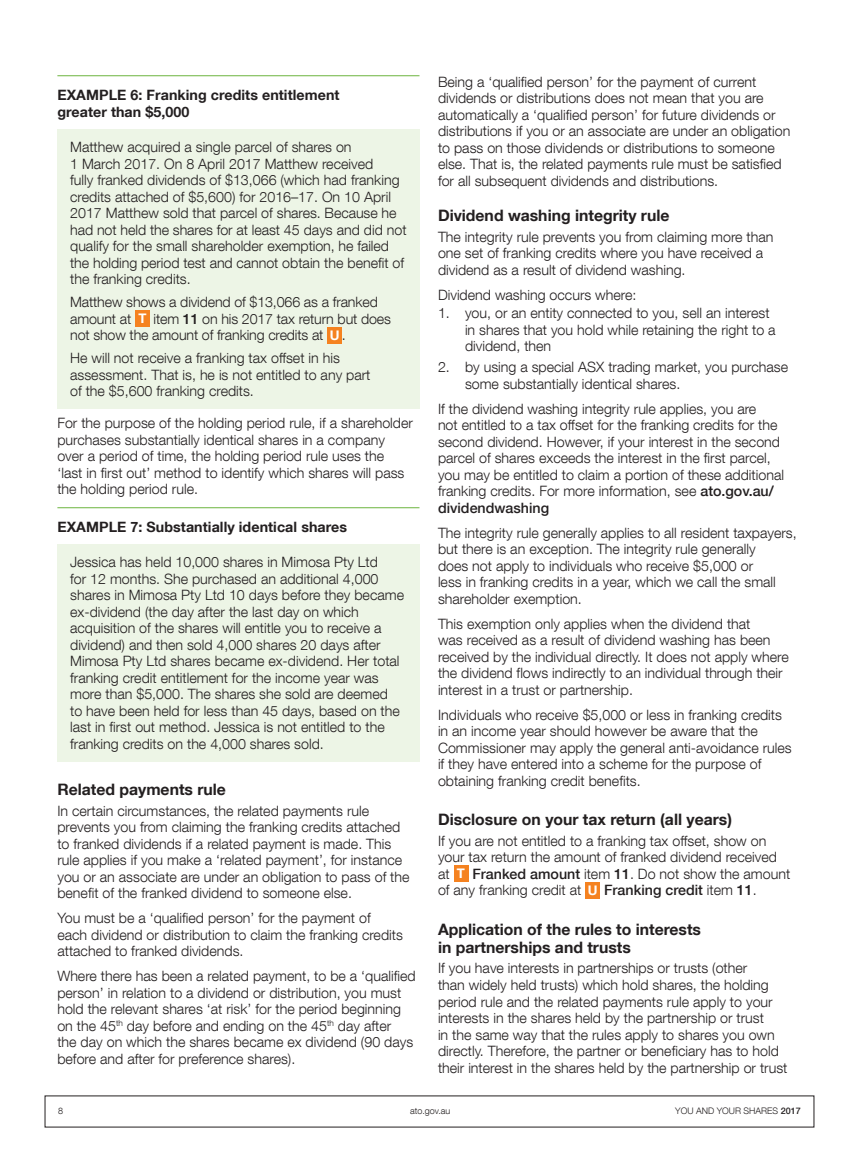
<style>
.page{position:relative;width:859px;height:1170px;background:#fff}
.page>*{position:absolute;margin:0;border:0;box-sizing:border-box;transform-origin:0 0}
._02_Subhead_2{font:700 15.75px/18px "Helvetica Neue LT Com";color:#231f20}
._01_Body{font:300 14.25px/16.5px "Helvetica Neue LT Com";color:#231f20}
._03_eg_head{font:700 14.25px/17.1px "Helvetica Neue LT Com";letter-spacing:.005em;color:#231f20}
._01_Body_no_space_af{font:300 14.25px "Helvetica Neue LT Com";color:#231f20}
._01_Body-2{font:500 14.25px "Helvetica Neue LT Com";color:#231f20}
.t1{font:700 13.2px "Helvetica Neue LT Com";color:#fff}
.PAGE_Footer_and_foli{font:300 9px "Helvetica Neue LT Com";color:#231f20}
.s1{font-weight:500}
.s2{font-weight:700;font-size:13.2px;color:#fff}
.s3{font-weight:300}
</style>
<div class="page">
<div style="left:57px;top:129px;width:362px;height:280px;background:#edf5e6"></div>
<hr style="left:57px;top:75px;width:362px;height:1px;background:#6cb43f">
<div style="left:135px;top:310px;width:15px;height:17px;background:#f58220"></div>
<div style="left:327px;top:327px;width:15px;height:16px;background:#f58220"></div>
<div style="left:57px;top:544px;width:362px;height:217px;background:#edf5e6"></div>
<hr style="left:57px;top:507px;width:362px;height:1px;background:#6cb43f">
<div style="left:454px;top:865px;width:14px;height:16px;background:#f58220"></div>
<div style="left:585px;top:882px;width:15px;height:16px;background:#f58220"></div>
<p class="_03_eg_head" style="left:57px;top:85px;width:284px">EXAMPLE 6: Franking credits entitlement greater than $5,000</p>
<p class="_01_Body" style="left:70px;top:139px;width:338px">Matthew acquired a single parcel of shares on<br>1 March 2017. On 8 April 2017 Matthew received<br>fully franked dividends of $13,066 (which had franking credits attached of $5,600) for 2016–17. On 10 April 2017 Matthew sold that parcel of shares. Because he had not held the shares for at least 45 days and did not qualify for the small shareholder exemption, he failed the holding period test and cannot obtain the benefit of the franking credits.</p>
<p class="_01_Body" style="left:70px;top:294px;width:309px">Matthew shows a dividend of $13,066 as a franked amount at</p>
<p class="_01_Body" style="left:70px;top:310px;width:322px;text-indent:83px">item <span class="s1">11</span> on his 2017 tax return but does not show the amount of franking credits at <span class="s2">U</span> .</p>
<p class="_01_Body" style="left:70px;top:349px;width:302px">He will not receive a franking tax offset in his assessment. That is, he is not entitled to any part of the $5,600 franking credits.</p>
<p class="_01_Body" style="left:57px;top:414px;width:357px">For the purpose of the holding period rule, if a shareholder purchases substantially identical shares in a company over a period of time, the holding period rule uses the<br>‘last in first out’ method to identify which shares will pass the holding period rule.</p>
<p class="_03_eg_head" style="left:57px;top:517px;width:291px">EXAMPLE 7: Substantially identical shares</p>
<p class="_01_Body" style="left:70px;top:553px;width:335px">Jessica has held 10,000 shares in Mimosa Pty Ltd<br>for 12 months. She purchased an additional 4,000 shares in Mimosa Pty Ltd 10 days before they became ex‑dividend (the day after the last day on which acquisition of the shares will entitle you to receive a dividend) and then sold 4,000 shares 20 days after Mimosa Pty Ltd shares became ex-dividend. Her total franking credit entitlement for the income year was more than $5,000. The shares she sold are deemed<br>to have been held for less than 45 days, based on the last in first out method. Jessica is not entitled to the franking credits on the 4,000 shares sold.</p>
<p class="_02_Subhead_2" style="left:57px;top:779px;width:170px">Related payments rule</p>
<p class="_01_Body" style="left:57px;top:802px;width:354px">In certain circumstances, the related payments rule prevents you from claiming the franking credits attached to franked dividends if a related payment is made. This rule applies if you make a ‘related payment’, for instance you or an associate are under an obligation to pass of the benefit of the franked dividend to someone else.</p>
<p class="_01_Body" style="left:57px;top:909px;width:347px">You must be a ‘qualified person’ for the payment of each dividend or distribution to claim the franking credits attached to franked dividends.</p>
<p class="_01_Body" style="left:57px;top:967px;width:360px">Where there has been a related payment, to be a ‘qualified person’ in relation to a dividend or distribution, you must hold the relevant shares ‘at risk’ for the period beginning on the 45<sup>th</sup> day before and ending on the 45<sup>th</sup> day after<br>the day on which the shares became ex dividend (90 days before and after for preference shares).</p>
<p class="t1" style="left:138px;top:310px;width:10px">T</p>
<p class="_01_Body" style="left:438px;top:73px;width:354px">Being a ‘qualified person’ for the payment of current dividends or distributions does not mean that you are automatically a ‘qualified person’ for future dividends or distributions if you or an associate are under an obligation to pass on those dividends or distributions to someone else. That is, the related payments rule must be satisfied for all subsequent dividends and distributions.</p>
<p class="_02_Subhead_2" style="left:438px;top:206px;width:233px">Dividend washing integrity rule</p>
<p class="_01_Body" style="left:438px;top:228px;width:337px">The integrity rule prevents you from claiming more than one set of franking credits where you have received a dividend as a result of dividend washing.</p>
<p class="_01_Body_no_space_af" style="left:438px;top:286px;width:200px">Dividend washing occurs where:</p>
<p class="_01_Body" style="left:465px;top:304px;width:312px;text-indent:-27px">1. you, or an entity connected to you, sell an interest in shares that you hold while retaining the right to a dividend, then</p>
<p class="_01_Body" style="left:465px;top:358px;width:325px;text-indent:-27px">2. by using a special ASX trading market, you purchase some substantially identical shares.</p>
<p class="_01_Body" style="left:438px;top:400px;width:348px">If the dividend washing integrity rule applies, you are<br>not entitled to a tax offset for the franking credits for the second dividend. However, if your interest in the second parcel of shares exceeds the interest in the first parcel, you may be entitled to claim a portion of these additional franking credits. For more information, see <span class="s1">ato.gov.au/ dividendwashing</span></p>
<p class="_01_Body" style="left:438px;top:524px;width:360px">The integrity rule generally applies to all resident taxpayers, but there is an exception. The integrity rule generally<br>does not apply to individuals who receive $5,000 or<br>less in franking credits in a year, which we call the small shareholder exemption.</p>
<p class="_01_Body" style="left:438px;top:615px;width:352px">This exemption only applies when the dividend that<br>was received as a result of dividend washing has been received by the individual directly. It does not apply where the dividend flows indirectly to an individual through their interest in a trust or partnership.</p>
<p class="_01_Body" style="left:438px;top:706px;width:355px">Individuals who receive $5,000 or less in franking credits in an income year should however be aware that the Commissioner may apply the general anti-avoidance rules if they have entered into a scheme for the purpose of obtaining franking credit benefits.</p>
<p class="_02_Subhead_2" style="left:438px;top:810px;width:295px">Disclosure on your tax return (all years)</p>
<p class="_01_Body" style="left:438px;top:832px;width:340px">If you are not entitled to a franking tax offset, show on your tax return the amount of franked dividend received at</p>
<p class="_01_Body" style="left:438px;top:865px;width:354px;text-indent:34px"><span class="s1">Franked amount</span> item <span class="s1">11</span>. Do not show the amount of any franking credit at</p>
<p class="t1" style="left:457px;top:865px;width:10px">T</p>
<p class="t1" style="left:588px;top:881px;width:11px">U</p>
<p class="_01_Body-2" style="left:604px;top:881px;width:154px">Franking credit <span class="s3">item</span> 11<span class="s3">.</span></p>
<p class="_02_Subhead_2" style="left:438px;top:919px;width:265px">Application of the rules to interests in partnerships and trusts</p>
<p class="_01_Body" style="left:438px;top:959px;width:351px">If you have interests in partnerships or trusts (other<br>than widely held trusts) which hold shares, the holding period rule and the related payments rule apply to your interests in the shares held by the partnership or trust<br>in the same way that the rules apply to shares you own directly. Therefore, the partner or beneficiary has to hold their interest in the shares held by the partnership or trust</p>
<p class="PAGE_Footer_and_foli" style="left:58px;top:1104px;width:7px">8</p>
<p class="PAGE_Footer_and_foli" style="left:410px;top:1104px;width:42px">ato.gov.au</p>
<p class="PAGE_Footer_and_foli" style="left:675px;top:1104px;width:127px">YOU AND YOUR SHARES <span class="s1">2017</span></p>
</div>
